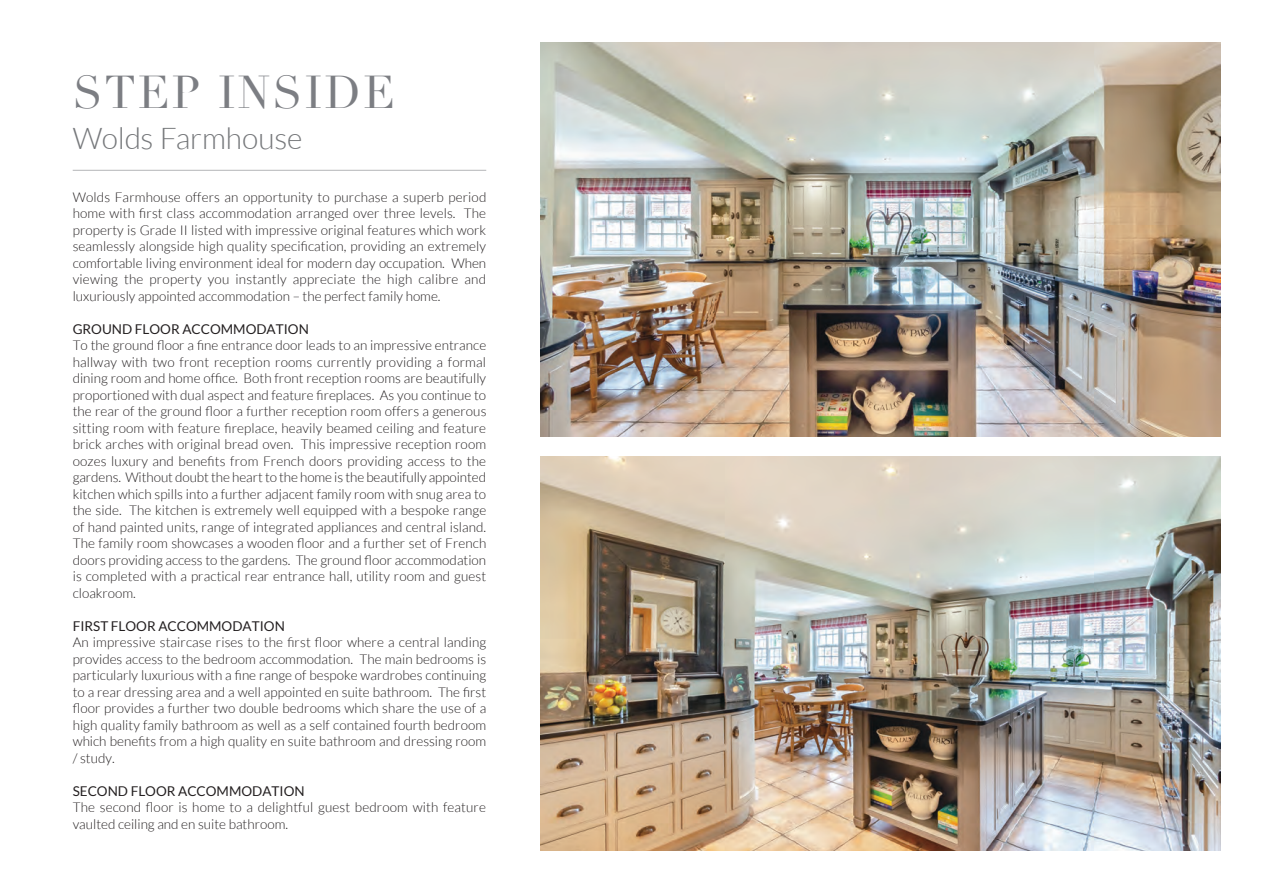
<style>
.page{position:relative;width:1263px;height:893px;background:#fff}
.page>*{position:absolute;margin:0;border:0;box-sizing:border-box;transform-origin:0 0}
.t1{font:45px "Didot";letter-spacing:.05em;color:#7c7e83}
.Heading{font:300 30px "Lato";letter-spacing:-.005em;color:#76787b}
.t2{font:300 13.5px/16.5px "Lato";color:#231f20;text-align:justify}
.t3{font:13.5px "Lato";color:#231f20}
</style>
<div class="page">
<hr style="left:73px;top:170px;width:413px;height:1px;background:#b4b5b8">
<img style="left:541px;top:43px;width:679px;height:394px">
<img style="left:541px;top:456px;width:679px;height:394px">
<p class="t1" style="left:73px;top:66px;width:324px">STEP INSIDE</p>
<p class="Heading" style="left:73px;top:122px;width:231px">Wolds Farmhouse</p>
<p class="t2" style="left:73px;top:189px;width:415px">Wolds Farmhouse offers an opportunity to purchase a superb period home with first class accommodation arranged over three levels. The property is Grade II listed with impressive original features which work seamlessly alongside high quality specification, providing an extremely comfortable living environment ideal for modern day occupation. When viewing the property you instantly appreciate the high calibre and luxuriously appointed accommodation – the perfect family home.</p>
<p class="t3" style="left:73px;top:321px;width:238px">GROUND FLOOR ACCOMMODATION</p>
<p class="t2" style="left:73px;top:337px;width:415px">To the ground floor a fine entrance door leads to an impressive entrance hallway with two front reception rooms currently providing a formal dining room and home office. Both front reception rooms are beautifully proportioned with dual aspect and feature fireplaces. As you continue to the rear of the ground floor a further reception room offers a generous sitting room with feature fireplace, heavily beamed ceiling and feature brick arches with original bread oven. This impressive reception room oozes luxury and benefits from French doors providing access to the gardens. Without doubt the heart to the home is the beautifully appointed kitchen which spills into a further adjacent family room with snug area to the side. The kitchen is extremely well equipped with a bespoke range of hand painted units, range of integrated appliances and central island.<br>The family room showcases a wooden floor and a further set of French doors providing access to the gardens. The ground floor accommodation is completed with a practical rear entrance hall, utility room and guest cloakroom.</p>
<p class="t3" style="left:73px;top:618px;width:214px">FIRST FLOOR ACCOMMODATION</p>
<p class="t2" style="left:73px;top:634px;width:415px">An impressive staircase rises to the first floor where a central landing provides access to the bedroom accommodation. The main bedrooms is particularly luxurious with a fine range of bespoke wardrobes continuing to a rear dressing area and a well appointed en suite bathroom. The first floor provides a further two double bedrooms which share the use of a high quality family bathroom as well as a self contained fourth bedroom which benefits from a high quality en suite bathroom and dressing room / study.</p>
<p class="t3" style="left:73px;top:783px;width:233px">SECOND FLOOR ACCOMMODATION</p>
<p class="t2" style="left:73px;top:799px;width:415px">The second floor is home to a delightful guest bedroom with feature vaulted ceiling and en suite bathroom.</p>
</div>
